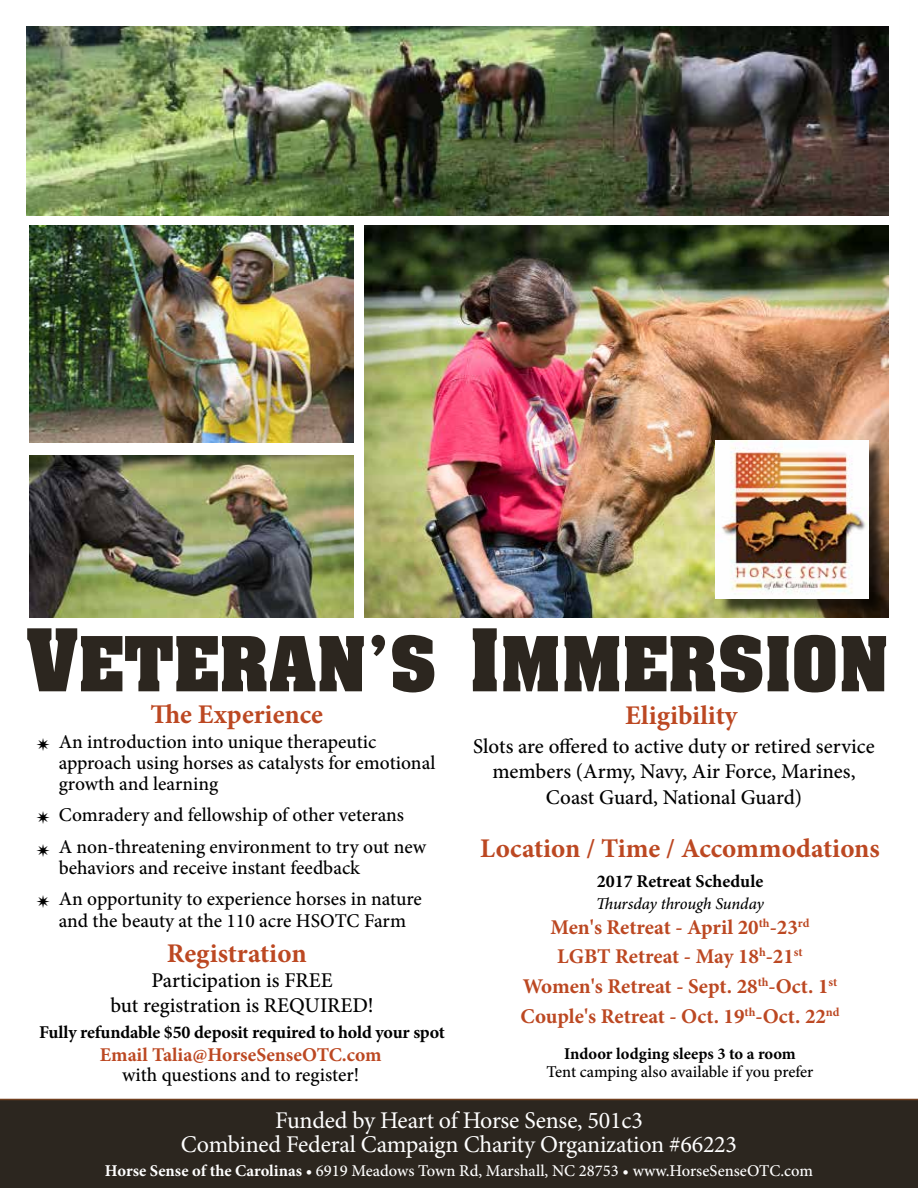
<style>
.page{position:relative;width:918px;height:1188px;background:#fff}
.page>*{position:absolute;margin:0;border:0;box-sizing:border-box;transform-origin:0 0}
.t1{font:700 64.5px "Aardvark";letter-spacing:.01em;color:#2c261f}
.t2{font:700 27px "Minion Pro";color:#bc4822}
.t3{font:24px/24px "Minion Pro";letter-spacing:-.01em;color:#fff;text-align:center}
.t4{font:500 21px/25.2px "Minion Pro";color:#000;text-align:center}
.t5{font:700 21px/29.7px "Minion Pro";color:#bc4822;text-align:center}
.t6{font:500 19.5px/21px "Minion Pro";color:#000}
.t7{font:700 19.5px "Minion Pro";color:#bc4822}
.t8{font:700 18px "Minion Pro";letter-spacing:-.01em;color:#000}
.t9{font:500 16.5px "Minion Pro";color:#fff}
.t10{font:500 16.5px "Minion Pro";letter-spacing:-.005em;color:#000}
.t11{font:700 16.5px "Minion Pro";color:#000}
.t12{font:italic 500 16.5px "Minion Pro";letter-spacing:-.01em;color:#000}
.s1{font-size:73.5px}
.s2{font-weight:700}
</style>
<div class="page">
<img style="left:29px;top:225px;width:325px;height:217px">
<img style="left:365px;top:225px;width:524px;height:393px">
<img style="left:29px;top:455px;width:325px;height:163px">
<img style="left:26px;top:26px;width:863px;height:189px">
<div style="left:0;top:1099px;width:918px;height:89px;background:#2c261f"></div>
<div style="left:718px;top:443px;width:170px;height:175px;background:#000;opacity:.65"></div>
<img style="left:716px;top:440px;width:153px;height:159px">
<h1 class="t1" style="left:26px;top:617px;width:864px"><span class="s1">V</span>ETERAN’S <span class="s1">I</span>MMERSION</h1>
<h2 class="t2" style="left:150px;top:695px;width:174px">The Experience</h2>
<h2 class="t2" style="left:625px;top:696px;width:114px">Eligibility</h2>
<p class="t6" style="left:59px;top:731px;width:378px">An introduction into unique therapeutic approach using horses as catalysts for emotional growth and learning</p>
<p class="t6" style="left:59px;top:799px;width:369px;line-height:31.5px">Comradery and fellowship of other veterans<br>A non-threatening environment to try out new</p>
<p class="t6" style="left:59px;top:852px;width:365px;line-height:31.5px">behaviors and receive instant feedback<br>An opportunity to experience horses in nature</p>
<p class="t6" style="left:59px;top:910px;width:349px">and the beauty at the 110 acre HSOTC Farm</p>
<h2 class="t2" style="left:167px;top:934px;width:141px">Registration</h2>
<p class="t4" style="left:110px;top:968px;width:265px">Participation is FREE<br>but registration is REQUIRED!</p>
<p class="t8" style="left:39px;top:1020px;width:407px">Fully refundable $50 deposit required to hold your spot</p>
<p class="t7" style="left:100px;top:1041px;width:283px">Email Talia@HorseSenseOTC.com</p>
<p class="t6" style="left:122px;top:1064px;width:239px">with questions and to register!</p>
<p class="t4" style="left:473px;top:734px;width:403px">Slots are offered to active duty or retired service members (Army, Navy, Air Force, Marines,<br>Coast Guard, National Guard)</p>
<h2 class="t2" style="left:480px;top:829px;width:401px">Location / Time / Accommodations</h2>
<p class="t8" style="left:597px;top:869px;width:168px">2017 Retreat Schedule</p>
<p class="t12" style="left:596px;top:892px;width:169px">Thursday through Sunday</p>
<p class="t5" style="left:520px;top:912px;width:321px">Men's Retreat - April 20<sup>th</sup>-23<sup>rd<br></sup>LGBT Retreat - May 18<sup>h</sup>-21<sup>st </sup>Women's Retreat - Sept. 28<sup>th</sup>-Oct. 1<sup>st </sup>Couple's Retreat - Oct. 19<sup>th</sup>-Oct. 22<sup>nd</sup></p>
<p class="t11" style="left:564px;top:1042px;width:233px">Indoor lodging sleeps 3 to a room</p>
<p class="t10" style="left:547px;top:1060px;width:268px">Tent camping also available if you prefer</p>
<p class="t3" style="left:181px;top:1109px;width:558px">Funded by Heart of Horse Sense, 501c3<br>Combined Federal Campaign Charity Organization #66223</p>
<p class="t9" style="left:105px;top:1160px;width:710px"><span class="s2">Horse Sense of the Carolinas •</span> 6919 Meadows Town Rd, Marshall, NC 28753 • www.HorseSenseOTC.com</p>
</div>
